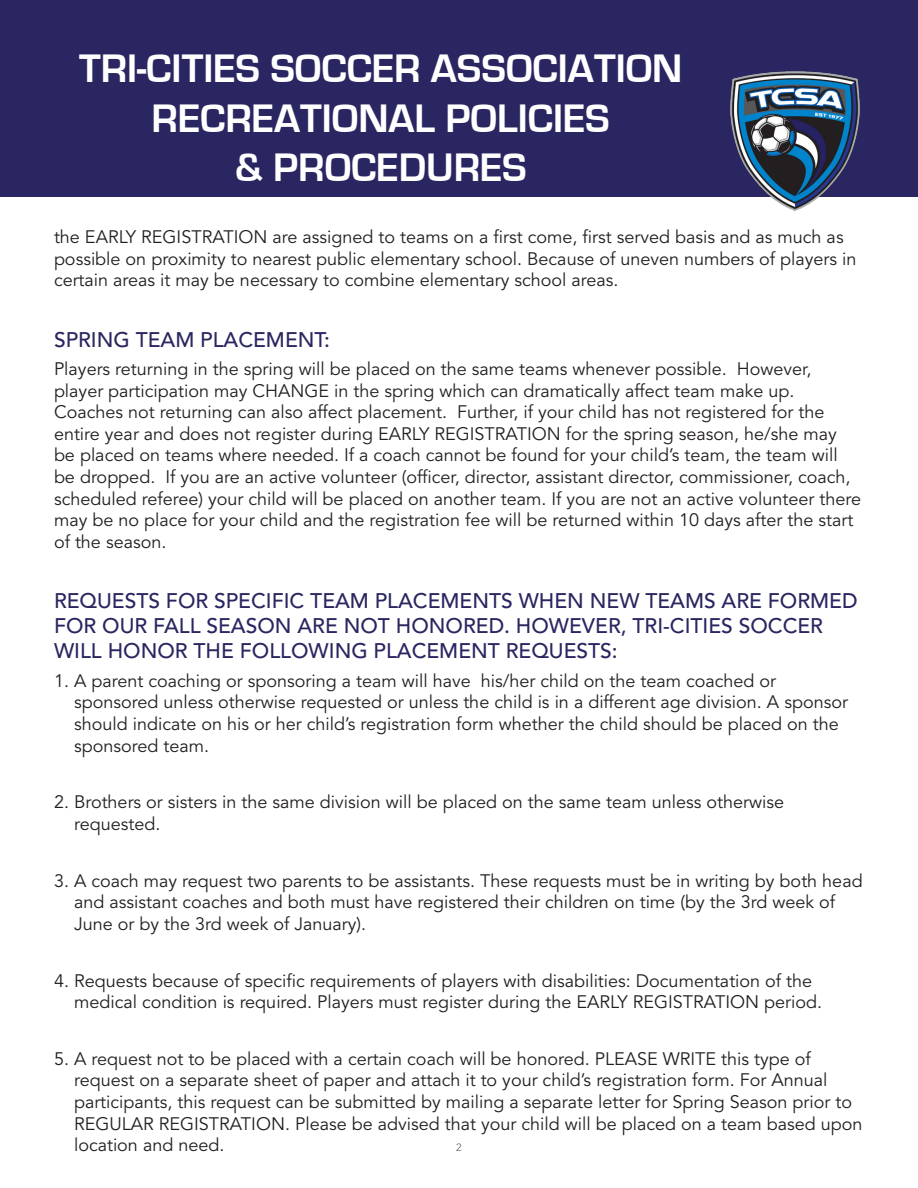
<style>
.page{position:relative;width:918px;height:1188px;background:#fff}
.page>*{position:absolute;margin:0;border:0;box-sizing:border-box;transform-origin:0 0}
.t1{font:700 40.95px/49.2px "Eurostile";color:#fff;text-align:center}
.t2{font:500 21px/25.2px "Avenir LT Std";color:#292661}
.t3{font:18px/21.6px "Avenir LT Std";color:#231f20}
.t4{font:300 10.5px "Avenir LT Std";color:#595959}
</style>
<div class="page">
<div style="left:0;top:0;width:918px;height:197px;background:#292661"></div>
<img style="left:730px;top:71px;width:130px;height:140px">
<h1 class="t1" style="left:79px;top:45px;width:605px">TRI-CITIES SOCCER ASSOCIATION<br>RECREATIONAL POLICIES<br>&amp; PROCEDURES</h1>
<p class="t3" style="left:54px;top:227px;width:804px">the EARLY REGISTRATION are assigned to teams on a first come, first served basis and as much as possible on proximity to nearest public elementary school. Because of uneven numbers of players in certain areas it may be necessary to combine elementary school areas.</p>
<p class="t2" style="left:54px;top:327px;width:278px">SPRING TEAM PLACEMENT:</p>
<p class="t3" style="left:54px;top:358px;width:809px">Players returning in the spring will be placed on the same teams whenever possible. However, player participation may CHANGE in the spring which can dramatically affect team make up.<br>Coaches not returning can also affect placement. Further, if your child has not registered for the entire year and does not register during EARLY REGISTRATION for the spring season, he/she may be placed on teams where needed. If a coach cannot be found for your child’s team, the team will be dropped. If you are an active volunteer (officer, director, assistant director, commissioner, coach, scheduled referee) your child will be placed on another team. If you are not an active volunteer there may be no place for your child and the registration fee will be returned within 10 days after the start of the season.</p>
<p class="t2" style="left:54px;top:589px;width:805px">REQUESTS FOR SPECIFIC TEAM PLACEMENTS WHEN NEW TEAMS ARE FORMED<br>FOR OUR FALL SEASON ARE NOT HONORED. HOWEVER, TRI-CITIES SOCCER<br>WILL HONOR THE FOLLOWING PLACEMENT REQUESTS:</p>
<p class="t3" style="left:74px;top:670px;width:775px;text-indent:-20px">1. A parent coaching or sponsoring a team will have his/her child on the team coached or sponsored unless otherwise requested or unless the child is in a different age division. A sponsor should indicate on his or her child’s registration form whether the child should be placed on the sponsored team.</p>
<p class="t3" style="left:74px;top:792px;width:712px;text-indent:-20px">2. Brothers or sisters in the same division will be placed on the same team unless otherwise requested.</p>
<p class="t3" style="left:74px;top:870px;width:790px;text-indent:-20px">3. A coach may request two parents to be assistants. These requests must be in writing by both head and assistant coaches and both must have registered their children on time (by the 3rd week of<br>June or by the 3rd week of January).</p>
<p class="t3" style="left:74px;top:970px;width:750px;text-indent:-20px">4. Requests because of specific requirements of players with disabilities: Documentation of the medical condition is required. Players must register during the EARLY REGISTRATION period.</p>
<p class="t3" style="left:74px;top:1048px;width:790px;text-indent:-20px">5. A request not to be placed with a certain coach will be honored. PLEASE WRITE this type of request on a separate sheet of paper and attach it to your child’s registration form. For Annual participants, this request can be submitted by mailing a separate letter for Spring Season prior to REGULAR REGISTRATION. Please be advised that your child will be placed on a team based upon location and need.</p>
<p class="t4" style="left:456px;top:1141px;width:7px">2</p>
</div>
